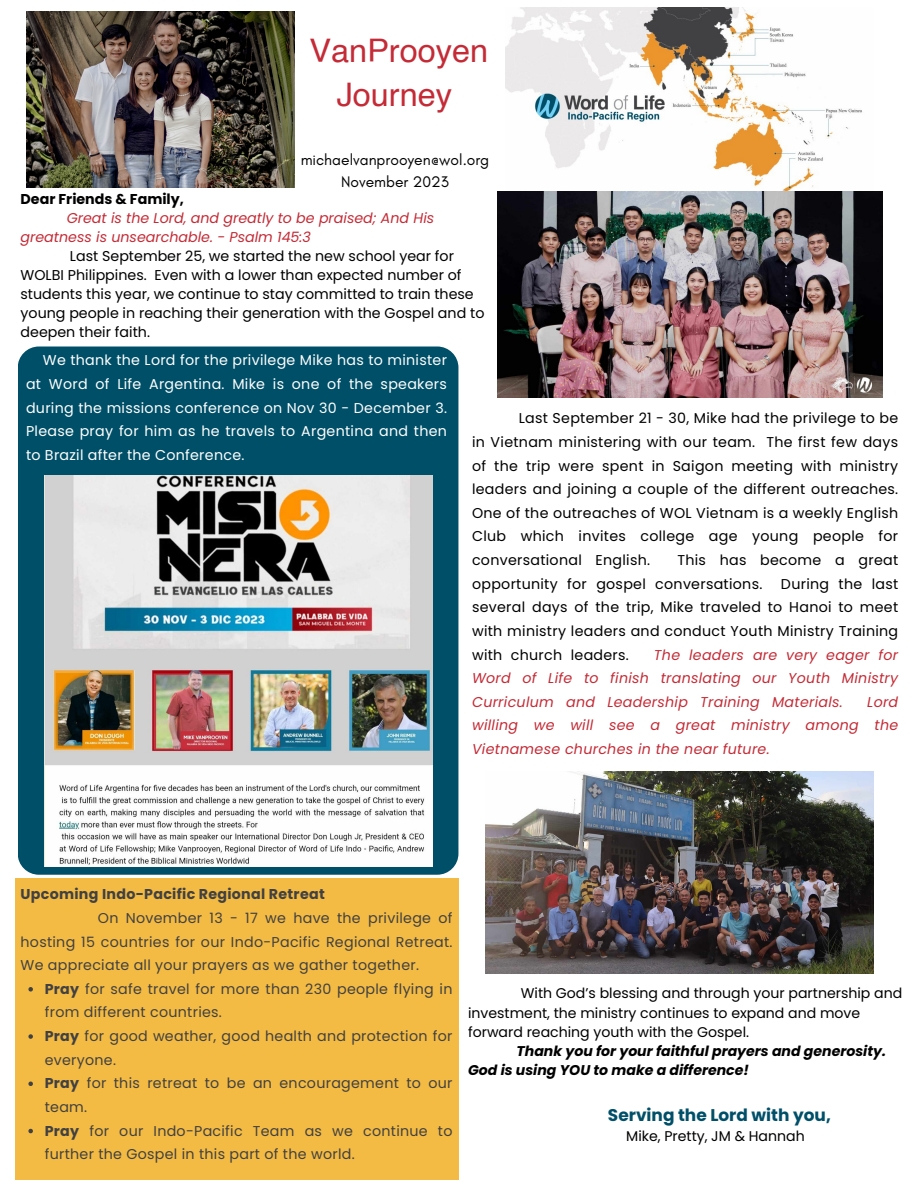
<style>
.page{position:relative;width:918px;height:1188px;background:#fff}
.page>*{position:absolute;margin:0;border:0;box-sizing:border-box;transform-origin:0 0}
.t1{font:32.4px "Helvetica";color:#c42b36}
.t2{font:700 16.95px "Poppins";color:#004f68}
.t3{font:15.6px "Glacial Indifference";color:#000}
.t4{font:14.25px/23.7px "Poppins";color:#000;text-align:justify}
.t5{font:14.25px/23.7px "Poppins";letter-spacing:.02em;color:#414042}
.t6{font:14.25px/23.7px "Poppins";letter-spacing:.02em;color:#fefefd;text-align:justify}
.t7{font:italic 14.25px/23.7px "Poppins";letter-spacing:.02em;color:#c42b36;text-align:justify}
.t8{font:italic 14.25px/19.2px "Poppins";color:#c42b36}
.t9{font:14.25px/23.7px "Poppins";letter-spacing:.02em;color:#000}
.t10{font:700 14.25px "Poppins";letter-spacing:.02em;color:#414042}
.t11{font:700 14.25px "Poppins";color:#000}
.t12{font:14.1px/19.2px "Poppins";color:#000}
.t13{font:italic 700 14.1px/19.2px "Poppins";color:#000}
.s1{font-weight:700}
</style>
<div class="page">
<div style="left:18px;top:347px;width:440px;height:528px;background:#004f68;border-radius:21px"></div>
<img style="left:505px;top:8px;width:357px;height:183px">
<img style="left:26px;top:11px;width:269px;height:177px">
<img style="left:497px;top:191px;width:386px;height:206px">
<img style="left:44px;top:475px;width:388px;height:392px">
<img style="left:485px;top:772px;width:388px;height:201px">
<div style="left:15px;top:878px;width:443px;height:301px;background:#f3bb43"></div>
<svg style="left:28px;top:987px;width:5px;height:5px"></svg>
<svg style="left:28px;top:1034px;width:5px;height:5px"></svg>
<svg style="left:28px;top:1082px;width:5px;height:4px"></svg>
<svg style="left:28px;top:1129px;width:5px;height:4px"></svg>
<p class="t1" style="left:310px;top:37px;width:180px">VanProoyen</p>
<p class="t1" style="left:337px;top:81px;width:117px">Journey</p>
<p class="t3" style="left:301px;top:150px;width:190px">michaelvanprooyen@wol.org</p>
<p class="t3" style="left:341px;top:172px;width:109px">November 2023</p>
<p class="t11" style="left:21px;top:189px;width:165px">Dear Friends &amp; Family,</p>
<p class="t8" style="left:21px;top:208px;width:415px;text-indent:46px">Great is the Lord, and greatly to be praised; And His greatness is unsearchable. - Psalm 145:3</p>
<p class="t4" style="left:21px;top:246px;width:465px;line-height:19.2px;text-align:left;text-indent:49px">Last September 25, we started the new school year for WOLBI Philippines. Even with a lower than expected number of students this year, we continue to stay committed to train these young people in reaching their generation with the Gospel and to deepen their faith.</p>
<p class="t6" style="left:26px;top:349px;width:423px;text-indent:17px">We thank the Lord for the privilege Mike has to minister at Word of Life Argentina. Mike is one of the speakers during the missions conference on Nov 30 - December 3.<br>Please pray for him as he travels to Argentina and then to Brazil after the Conference.</p>
<p class="t4" style="left:472px;top:407px;width:428px;text-indent:47px">Last September 21 - 30, Mike had the privilege to be in Vietnam ministering with our team. The first few days of the trip were spent in Saigon meeting with ministry leaders and joining a couple of the different outreaches.<br>One of the outreaches of WOL Vietnam is a weekly English Club which invites college age young people for conversational English.</p>
<p class="t9" style="left:472px;top:548px;width:428px;text-indent:205px">This has become a great opportunity for gospel conversations.</p>
<p class="t4" style="left:472px;top:572px;width:428px;text-indent:309px">During the last several days of the trip, Mike traveled to Hanoi to meet with ministry leaders and conduct Youth Ministry Training with church leaders.</p>
<p class="t7" style="left:472px;top:643px;width:428px;text-indent:182px">The leaders are very eager for Word of Life to finish translating our Youth Ministry Curriculum and Leadership Training Materials.</p>
<p class="t7" style="left:472px;top:690px;width:428px;text-indent:395px">Lord willing we will see a great ministry among the Vietnamese churches in the near future.</p>
<p class="t10" style="left:21px;top:884px;width:306px">Upcoming Indo-Pacific Regional Retreat</p>
<p class="t5" style="left:21px;top:906px;width:433px;text-align:justify;text-indent:77px">On November 13 - 17 we have the privilege of hosting 15 countries for our Indo-Pacific Regional Retreat.<br>We appreciate all your prayers as we gather together.</p>
<p class="t5" style="left:45px;top:977px;width:409px"><span class="s1">Pray</span> for safe travel for more than 230 people flying in from different countries.</p>
<p class="t5" style="left:45px;top:1024px;width:409px"><span class="s1">Pray</span> for good weather, good health and protection for everyone.</p>
<p class="t5" style="left:45px;top:1071px;width:409px"><span class="s1">Pray</span> for this retreat to be an encouragement to our team.</p>
<p class="t5" style="left:45px;top:1119px;width:409px"><span class="s1">Pray</span> for our Indo-Pacific Team as we continue to further the Gospel in this part of the world.</p>
<p class="t12" style="left:468px;top:984px;width:436px;text-indent:53px">With God’s blessing and through your partnership and investment, the ministry continues to expand and move forward reaching youth with the Gospel.</p>
<p class="t13" style="left:468px;top:1041px;width:419px;text-indent:48px">Thank you for your faithful prayers and generosity.<br>God is using YOU to make a difference!</p>
<p class="t2" style="left:608px;top:1103px;width:224px">Serving the Lord with you,</p>
<p class="t12" style="left:626px;top:1127px;width:180px">Mike, Pretty, JM &amp; Hannah</p>
</div>
